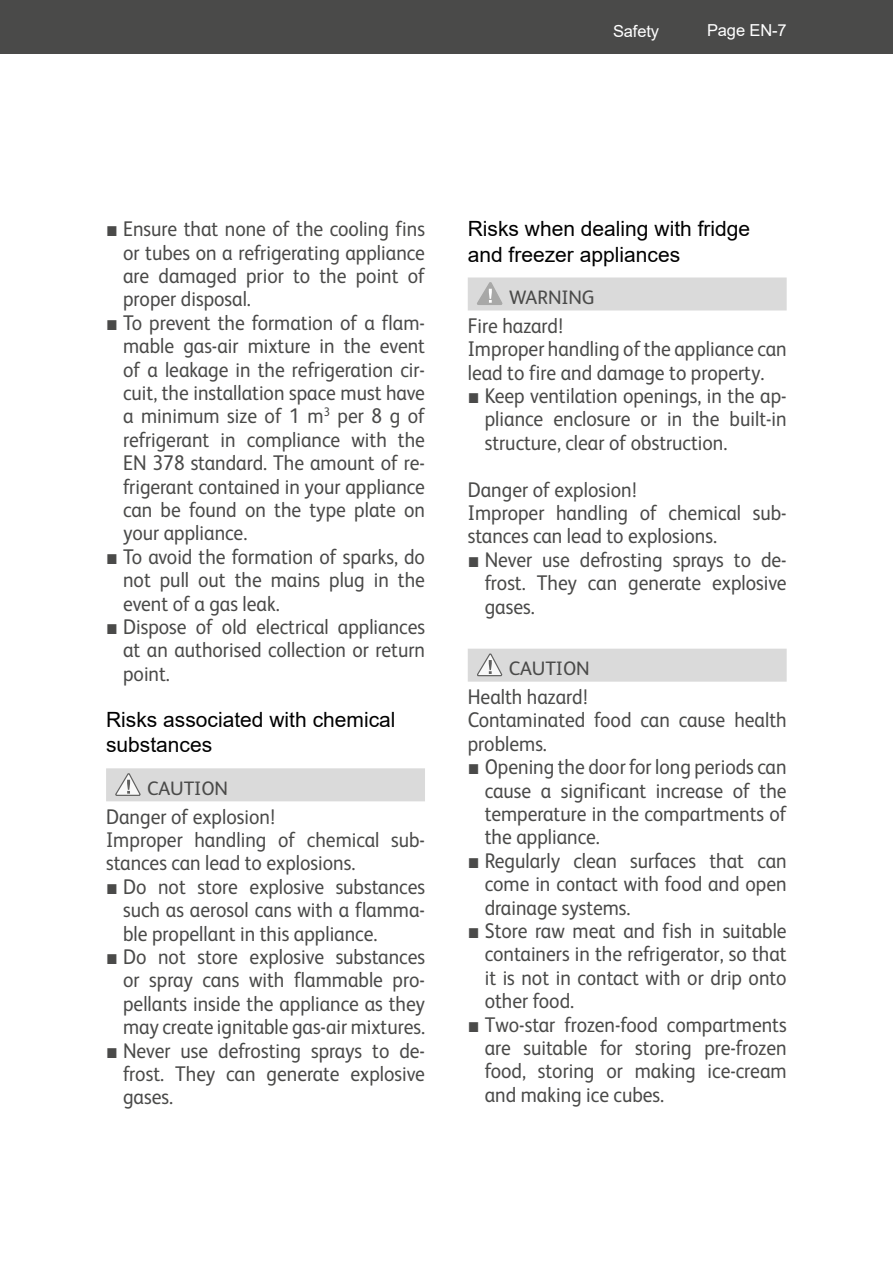
<style>
.page{position:relative;width:893px;height:1263px;background:#fff}
.page>*{position:absolute;margin:0;border:0;box-sizing:border-box;transform-origin:0 0}
.t1{font:21.3px/23.4px "FS Albert";color:#4a4a49;text-align:justify;scale:.92 1}
.t2{font:21px/25.2px "Arial";color:#000}
.t3{font:19.5px "FS Albert";letter-spacing:-.005em;color:#4a4a49}
.t4{font:16.5px "Arial";letter-spacing:-.01em;color:#fff}
.s1{font-family:"Arial"}
</style>
<div class="page">
<div style="left:106px;top:768px;width:319px;height:33px;background:#dadada"></div>
<svg style="left:116px;top:773px;width:25px;height:23px"></svg>
<div style="left:468px;top:277px;width:319px;height:33px;background:#dadada"></div>
<div style="left:468px;top:649px;width:319px;height:33px;background:#dadada"></div>
<svg style="left:477px;top:282px;width:26px;height:23px"></svg>
<svg style="left:477px;top:653px;width:26px;height:24px"></svg>
<div style="left:0;top:0;width:893px;height:54px;background:#4a4a49"></div>
<p class="t4" style="left:613px;top:20px;width:48px">Safety</p>
<p class="t4" style="left:707px;top:19px;width:81px">Page EN-7</p>
<p class="t1" style="left:123px;top:216px;width:330px;text-indent:-17px"><span class="s1">■</span> Ensure that none of the cooling fins or tubes on a refrigerating appliance are damaged prior to the point of proper disposal.</p>
<p class="t1" style="left:123px;top:310px;width:330px;text-indent:-17px"><span class="s1">■</span> To prevent the formation of a flam&shy;mable gas-air mixture in the event of a leakage in the refrigeration cir&shy;cuit, the installation space must have a minimum size of 1 m<sup>3</sup> per 8 g of refrigerant in compliance with the EN 378 standard. The amount of re&shy;frigerant contained in your appliance can be found on the type plate on your appliance.</p>
<p class="t1" style="left:123px;top:544px;width:330px;text-indent:-17px"><span class="s1">■</span> To avoid the formation of sparks, do not pull out the mains plug in the event of a gas leak.</p>
<p class="t1" style="left:123px;top:614px;width:330px;text-indent:-17px"><span class="s1">■</span> Dispose of old electrical appliances at an authorised collection or return point.</p>
<p class="t2" style="left:106px;top:707px;width:291px">Risks associated with chemical substances</p>
<p class="t3" style="left:147px;top:775px;width:82px">CAUTION</p>
<p class="t1" style="left:106px;top:803px;width:348px;text-align:left">Danger of explosion!<br>Improper handling of chemical sub&shy;stances can lead to explosions.</p>
<p class="t1" style="left:123px;top:874px;width:330px;text-indent:-17px"><span class="s1">■</span> Do not store explosive substances such as aerosol cans with a flamma&shy;ble propellant in this appliance.</p>
<p class="t1" style="left:123px;top:944px;width:330px;text-indent:-17px"><span class="s1">■</span> Do not store explosive substances or spray cans with flammable pro&shy;pellants inside the appliance as they may create ignitable gas-air mixtures.</p>
<p class="t1" style="left:123px;top:1037px;width:330px;text-indent:-17px"><span class="s1">■</span> Never use defrosting sprays to de&shy;frost. They can generate explosive gases.</p>
<p class="t2" style="left:468px;top:216px;width:284px">Risks when dealing with fridge and freezer appliances</p>
<p class="t3" style="left:509px;top:284px;width:87px">WARNING</p>
<p class="t1" style="left:468px;top:313px;width:348px;text-align:left">Fire hazard!<br>Improper handling of the appliance can lead to fire and damage to property.</p>
<p class="t1" style="left:485px;top:383px;width:330px;text-indent:-17px"><span class="s1">■</span> Keep ventilation openings, in the ap&shy;pliance enclosure or in the built-in structure, clear of obstruction.</p>
<p class="t1" style="left:468px;top:477px;width:348px;text-align:left">Danger of explosion!<br>Improper handling of chemical sub&shy;stances can lead to explosions.</p>
<p class="t1" style="left:485px;top:547px;width:330px;text-indent:-17px"><span class="s1">■</span> Never use defrosting sprays to de&shy;frost. They can generate explosive gases.</p>
<p class="t3" style="left:509px;top:655px;width:82px">CAUTION</p>
<p class="t1" style="left:468px;top:684px;width:348px;text-align:left">Health hazard!<br>Contaminated food can cause health problems.</p>
<p class="t1" style="left:485px;top:754px;width:330px;text-indent:-17px"><span class="s1">■</span> Opening the door for long periods can cause a significant increase of the temperature in the compartments of the appliance.</p>
<p class="t1" style="left:485px;top:848px;width:330px;text-indent:-17px"><span class="s1">■</span> Regularly clean surfaces that can come in contact with food and open drainage systems.</p>
<p class="t1" style="left:485px;top:918px;width:330px;text-indent:-17px"><span class="s1">■</span> Store raw meat and fish in suitable containers in the refrigerator, so that it is not in contact with or drip onto other food.</p>
<p class="t1" style="left:485px;top:1011px;width:330px;text-indent:-17px"><span class="s1">■</span> Two-star frozen-food compartments are suitable for storing pre-frozen food, storing or making ice-cream and making ice cubes.</p>
</div>
